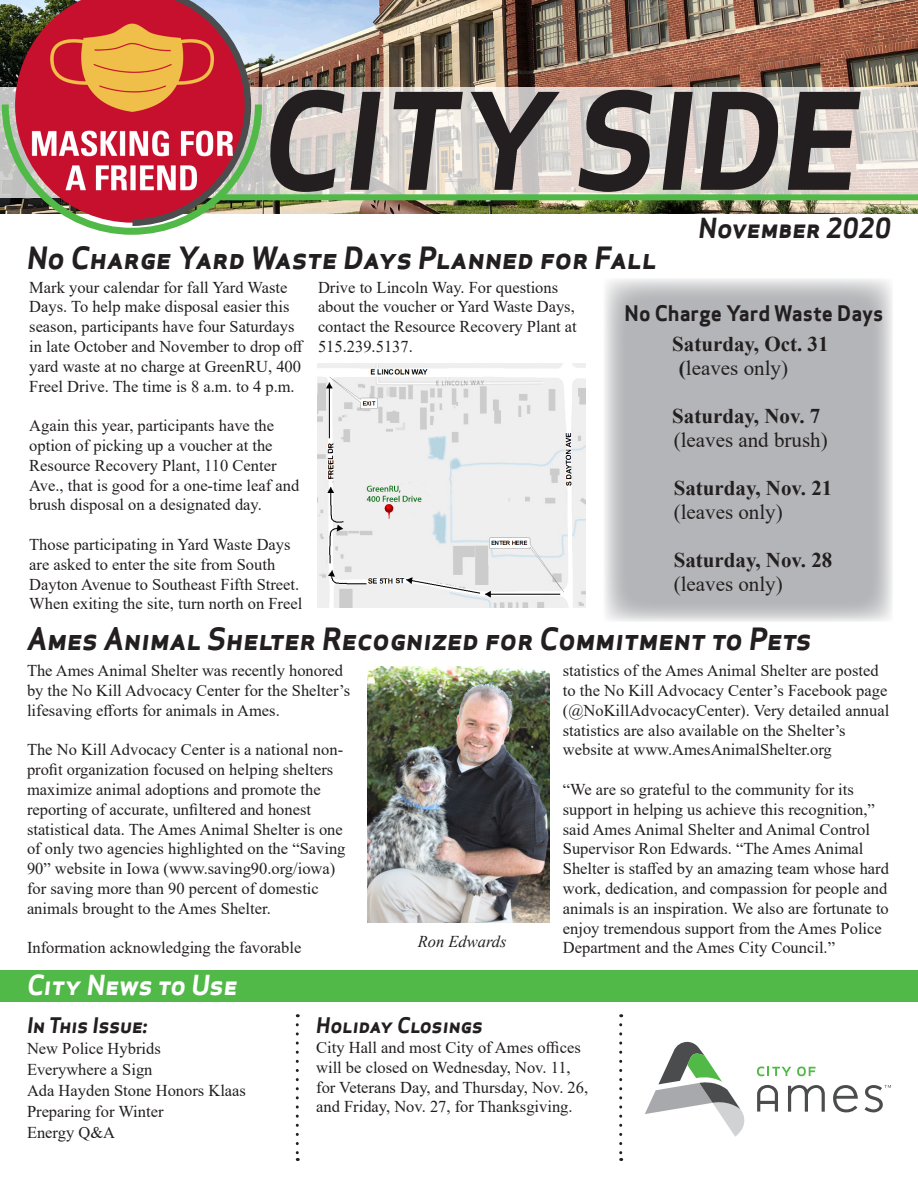
<style>
.page{position:relative;width:918px;height:1188px;background:#fff}
.page>*{position:absolute;margin:0;border:0;box-sizing:border-box;transform-origin:0 0}
.t1{font:italic 700 130.65px "Apex Sans";color:#231f20}
.t2{font:italic 700 30px "Apex Sans";color:#231f20}
.t3{font:italic 700 27px "Apex Sans";color:#fff}
.t4{font:italic 700 27px "Apex Sans";color:#231f20}
.t5{font:700 21px/24px "Times New Roman";color:#231f20}
.t6{font:21px/24px "Times New Roman";color:#231f20}
.t7{font:italic 700 21px "Apex Sans";color:#231f20}
.t8{font:700 21px "Apex Sans";color:#231f20}
.t9{font:16.5px/19.8px "Times New Roman";color:#231f20}
.t10{font:italic 16.5px "Times New Roman";color:#231f20}
.s1{font-weight:400}
.s2{font-weight:700}
</style>
<div class="page">
<svg style="left:605px;top:279px;width:288px;height:343px;fill:#b4b5b8"></svg>
<img style="left:0;top:0;width:918px;height:214px">
<svg style="left:0;top:87px;width:918px;height:110px"></svg>
<svg style="left:2px;top:0;width:260px;height:235px"></svg>
<div style="left:221px;top:194px;width:697px;height:6px;background:#51b948"></div>
<div style="left:0;top:970px;width:918px;height:31px;background:#51b948"></div>
<svg style="left:296px;top:1025px;width:3px;height:136px"></svg>
<svg style="left:619px;top:1025px;width:3px;height:136px"></svg>
<svg style="left:757px;top:1067px;width:34px;height:9px"></svg>
<svg style="left:797px;top:1067px;width:19px;height:9px"></svg>
<svg style="left:645px;top:1042px;width:100px;height:95px"></svg>
<svg style="left:788px;top:1085px;width:37px;height:27px"></svg>
<svg style="left:833px;top:1085px;width:25px;height:27px"></svg>
<svg style="left:757px;top:1085px;width:21px;height:27px"></svg>
<svg style="left:865px;top:1085px;width:26px;height:27px"></svg>
<img style="left:367px;top:666px;width:182px;height:257px">
<img style="left:318px;top:364px;width:267px;height:244px">
<p class="t1" style="left:262px;top:57px;width:599px">CITY SIDE</p>
<p class="t4" style="left:699px;top:211px;width:194px">November 2020</p>
<p class="t2" style="left:27px;top:239px;width:631px">No Charge Yard Waste Days Planned for Fall</p>
<p class="t9" style="left:29px;top:277px;width:276px">Mark your calendar for fall Yard Waste Days. To help make disposal easier this season, participants have four Saturdays in late October and November to drop off yard waste at no charge at GreenRU, 400<br>Freel Drive. The time is 8 a.m. to 4 p.m.</p>
<p class="t9" style="left:29px;top:415px;width:272px">Again this year, participants have the option of picking up a voucher at the Resource Recovery Plant, 110 Center Ave., that is good for a one-time leaf and brush disposal on a designated day.</p>
<p class="t9" style="left:29px;top:534px;width:275px">Those participating in Yard Waste Days are asked to enter the site from South Dayton Avenue to Southeast Fifth Street.<br>When exiting the site, turn north on Freel</p>
<p class="t9" style="left:318px;top:277px;width:260px">Drive to Lincoln Way. For questions about the voucher or Yard Waste Days, contact the Resource Recovery Plant at<br>515.239.5137.</p>
<p class="t8" style="left:625px;top:300px;width:260px">No Charge Yard Waste Days</p>
<p class="t5" style="left:679px;top:331px;width:151px;text-indent:-7px">Saturday, Oct. 31 (<span class="s1">leaves only)</span></p>
<p class="t6" style="left:672px;top:403px;width:157px"><span class="s2">Saturday, Nov. 7 </span>(leaves and brush)</p>
<p class="t5" style="left:674px;top:475px;width:160px">Saturday, Nov. 21 <span class="s1">(leaves only)</span></p>
<p class="t5" style="left:674px;top:547px;width:160px">Saturday, Nov. 28 <span class="s1">(leaves only)</span></p>
<p class="t2" style="left:27px;top:620px;width:786px">Ames Animal Shelter Recognized for Commitment to Pets</p>
<p class="t9" style="left:27px;top:660px;width:325px">The Ames Animal Shelter was recently honored by the No Kill Advocacy Center for the Shelter’s lifesaving efforts for animals in Ames.</p>
<p class="t9" style="left:27px;top:740px;width:320px">The No Kill Advocacy Center is a national non&shy;profit organization focused on helping shelters maximize animal adoptions and promote the reporting of accurate, unfiltered and honest statistical data. The Ames Animal Shelter is one of only two agencies highlighted on the “Saving 90” website in Iowa (www.saving90.org/iowa) for saving more than 90 percent of domestic animals brought to the Ames Shelter.</p>
<p class="t9" style="left:27px;top:938px;width:276px">Information acknowledging the favorable</p>
<p class="t3" style="left:27px;top:967px;width:212px">City News to Use</p>
<p class="t10" style="left:418px;top:931px;width:90px">Ron Edwards</p>
<p class="t9" style="left:563px;top:660px;width:328px">statistics of the Ames Animal Shelter are posted to the No Kill Advocacy Center’s Facebook page (@NoKillAdvocacyCenter). Very detailed annual statistics are also available on the Shelter’s website at www.AmesAnimalShelter.org</p>
<p class="t9" style="left:563px;top:779px;width:328px">“We are so grateful to the community for its support in helping us achieve this recognition,” said Ames Animal Shelter and Animal Control Supervisor Ron Edwards. “The Ames Animal Shelter is staffed by an amazing team whose hard work, dedication, and compassion for people and animals is an inspiration. We also are fortunate to enjoy tremendous support from the Ames Police Department and the Ames City Council.”</p>
<p class="t7" style="left:27px;top:1012px;width:122px">In This Issue:</p>
<p class="t9" style="left:27px;top:1038px;width:135px">New Police Hybrids</p>
<p class="t9" style="left:27px;top:1059px;width:127px">Everywhere a Sign</p>
<p class="t9" style="left:27px;top:1080px;width:221px">Ada Hayden Stone Honors Klaas</p>
<p class="t9" style="left:27px;top:1101px;width:138px">Preparing for Winter</p>
<p class="t9" style="left:27px;top:1122px;width:90px">Energy Q&amp;A</p>
<p class="t7" style="left:316px;top:1012px;width:168px">Holiday Closings</p>
<p class="t9" style="left:316px;top:1037px;width:274px">City Hall and most City of Ames offices will be closed on Wednesday, Nov. 11, for Veterans Day, and Thursday, Nov. 26, and Friday, Nov. 27, for Thanksgiving.</p>
</div>
